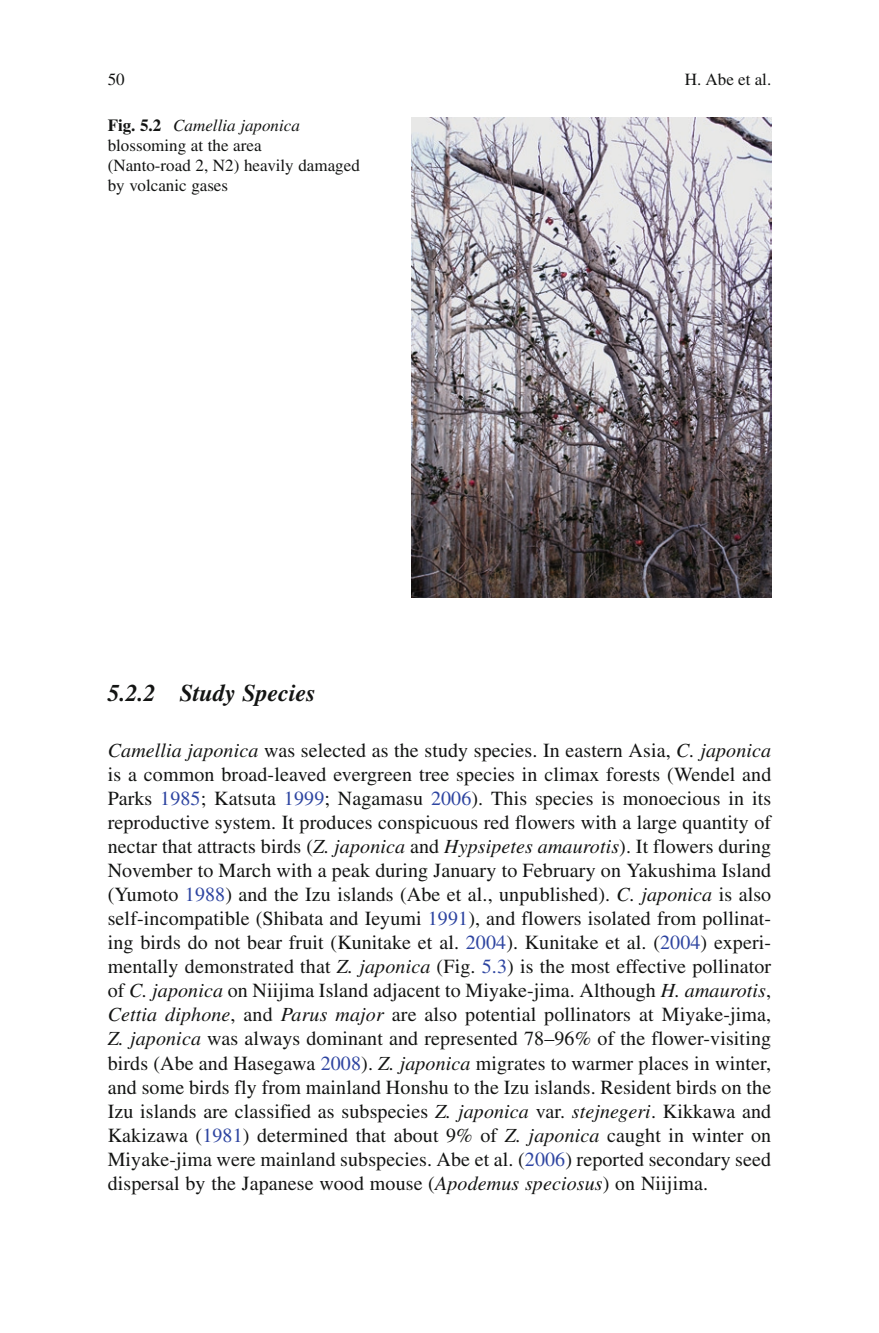
<style>
.page{position:relative;width:879px;height:1333px;background:#fff}
.page>*{position:absolute;margin:0;border:0;box-sizing:border-box;transform-origin:0 0}
.t1{font:italic 700 24px "Times";color:#131413}
.t2{font:20px/24px "Times";letter-spacing:.005em;color:#131413;text-align:justify}
.t3{font:17px/20px "Times";color:#131413}
.s1{font-weight:700}
.s2{font-style:italic}
.s3{color:#2e45a1}
</style>
<div class="page">
<img style="left:411px;top:117px;width:360px;height:480px">
<p class="t3" style="left:108px;top:70px;width:18px">50</p>
<p class="t3" style="left:685px;top:70px;width:88px">H. Abe et al.</p>
<p class="t3" style="left:108px;top:115px;width:254px"><span class="s1">Fig. 5.2</span> <span class="s2">Camellia japonica </span>blossoming at the area<br>(Nanto-road 2, N2) heavily damaged by volcanic gases</p>
<p class="t1" style="left:108px;top:679px;width:209px">5.2.2 Study Species</p>
<p class="t2" style="left:108px;top:738px;width:665px"><span class="s2">Camellia japonica</span> was selected as the study species. In eastern Asia, <span class="s2">C. japonica </span>is a common broad-leaved evergreen tree species in climax forests (Wendel and Parks <span class="s3">1985</span>; Katsuta <span class="s3">1999</span>; Nagamasu <span class="s3">2006</span>). This species is monoecious in its reproductive system. It produces conspicuous red flowers with a large quantity of nectar that attracts birds (<span class="s2">Z. japonica</span> and <span class="s2">Hypsipetes amaurotis</span>). It flowers during November to March with a peak during January to February on Yakushima Island (Yumoto <span class="s3">1988</span>) and the Izu islands (Abe et al., unpublished). <span class="s2">C. japonica</span> is also self-incompatible (Shibata and Ieyumi <span class="s3">1991</span>), and flowers isolated from pollinat&shy;ing birds do not bear fruit (Kunitake et al. <span class="s3">2004</span>). Kunitake et al. (<span class="s3">2004</span>) experi&shy;mentally demonstrated that <span class="s2">Z. japonica</span> (Fig. <span class="s3">5.3</span>) is the most effective pollinator of <span class="s2">C. japonica</span> on Niijima Island adjacent to Miyake-jima. Although <span class="s2">H. amaurotis</span>, <span class="s2">Cettia diphone</span>, and <span class="s2">Parus major</span> are also potential pollinators at Miyake-jima, <span class="s2">Z. japonica</span> was always dominant and represented 78–96% of the flower-visiting birds (Abe and Hasegawa <span class="s3">2008</span>). <span class="s2">Z. japonica</span> migrates to warmer places in winter, and some birds fly from mainland Honshu to the Izu islands. Resident birds on the Izu islands are classified as subspecies <span class="s2">Z. japonica</span> var. <span class="s2">stejnegeri</span>. Kikkawa and Kakizawa (<span class="s3">1981</span>) determined that about 9% of <span class="s2">Z. japonica</span> caught in winter on Miyake-jima were mainland subspecies. Abe et al. (<span class="s3">2006</span>) reported secondary seed dispersal by the Japanese wood mouse (<span class="s2">Apodemus speciosus</span>) on Niijima.</p>
</div>
